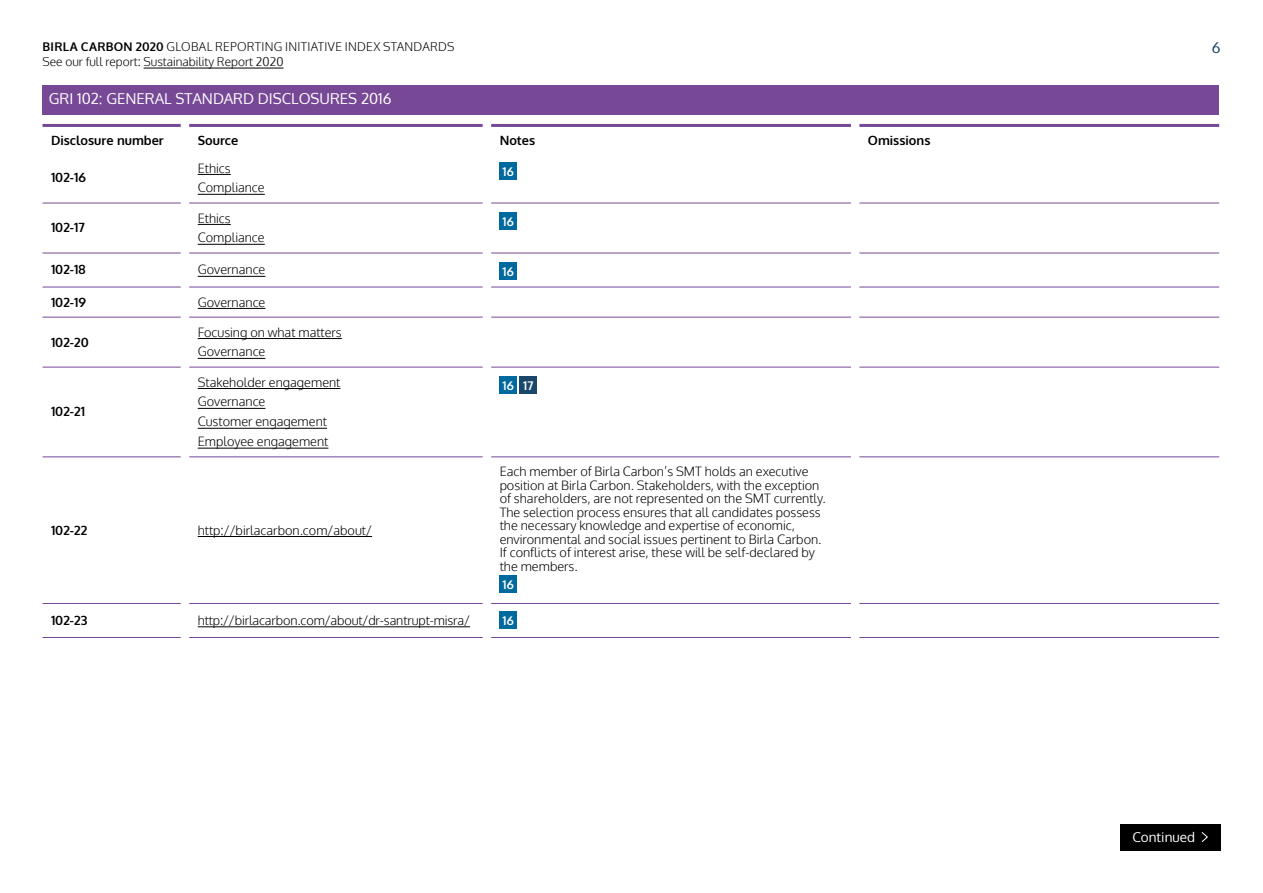
<style>
.page{position:relative;width:1263px;height:893px;background:#fff}
.page>*{position:absolute;margin:0;border:0;box-sizing:border-box;transform-origin:0 0}
.t1{font:15px "Oxygen";color:#fff}
.t2{font:15px "Oxygen";color:#1a486a}
.t3{font:13.5px "Oxygen";color:#fff}
.t4{font:300 12.75px/13.5px "Oxygen";color:#000}
.t5{font:700 12.75px "Oxygen";color:#000}
.t6{font:300 12px/15px "Oxygen";color:#000}
.t7{font:700 12px "Oxygen";letter-spacing:.02em;color:#fff}
.s1{font-weight:700}
</style>
<div class="page">
<hr style="left:144px;top:68px;width:139px;height:1px;background:#000">
<div style="left:43px;top:85px;width:1176px;height:30px;background:#774896"></div>
<svg style="left:43px;top:162px;width:1176px;height:467px"></svg>
<hr style="left:43px;top:203px;width:138px;height:1px;background:#774896">
<hr style="left:189px;top:203px;width:294px;height:1px;background:#774896">
<hr style="left:491px;top:203px;width:360px;height:1px;background:#774896">
<hr style="left:859px;top:203px;width:360px;height:1px;background:#774896">
<hr style="left:43px;top:253px;width:138px;height:1px;background:#774896">
<hr style="left:189px;top:253px;width:294px;height:1px;background:#774896">
<hr style="left:491px;top:253px;width:360px;height:1px;background:#774896">
<hr style="left:859px;top:253px;width:360px;height:1px;background:#774896">
<hr style="left:43px;top:287px;width:138px;height:1px;background:#774896">
<hr style="left:189px;top:287px;width:294px;height:1px;background:#774896">
<hr style="left:491px;top:287px;width:360px;height:1px;background:#774896">
<hr style="left:859px;top:287px;width:360px;height:1px;background:#774896">
<hr style="left:43px;top:317px;width:138px;height:1px;background:#774896">
<hr style="left:189px;top:317px;width:294px;height:1px;background:#774896">
<hr style="left:491px;top:317px;width:360px;height:1px;background:#774896">
<hr style="left:859px;top:317px;width:360px;height:1px;background:#774896">
<hr style="left:43px;top:367px;width:138px;height:1px;background:#774896">
<hr style="left:189px;top:367px;width:294px;height:1px;background:#774896">
<hr style="left:491px;top:367px;width:360px;height:1px;background:#774896">
<hr style="left:859px;top:367px;width:360px;height:1px;background:#774896">
<hr style="left:43px;top:456px;width:138px;height:1px;background:#774896">
<hr style="left:189px;top:456px;width:294px;height:1px;background:#774896">
<hr style="left:491px;top:456px;width:360px;height:1px;background:#774896">
<hr style="left:859px;top:456px;width:360px;height:1px;background:#774896">
<hr style="left:43px;top:603px;width:138px;height:1px;background:#774896">
<hr style="left:189px;top:603px;width:294px;height:1px;background:#774896">
<hr style="left:491px;top:603px;width:360px;height:1px;background:#774896">
<hr style="left:859px;top:603px;width:360px;height:1px;background:#774896">
<hr style="left:43px;top:637px;width:138px;height:1px;background:#774896">
<hr style="left:189px;top:637px;width:294px;height:1px;background:#774896">
<hr style="left:491px;top:637px;width:360px;height:1px;background:#774896">
<hr style="left:859px;top:637px;width:360px;height:1px;background:#774896">
<hr style="left:43px;top:124px;width:138px;height:3px;background:#774896">
<hr style="left:189px;top:124px;width:294px;height:3px;background:#774896">
<hr style="left:491px;top:124px;width:360px;height:3px;background:#774896">
<hr style="left:859px;top:124px;width:360px;height:3px;background:#774896">
<hr style="left:198px;top:174px;width:33px;height:1px;background:#000">
<hr style="left:198px;top:194px;width:67px;height:1px;background:#000">
<div style="left:500px;top:162px;width:17px;height:17px;background:#00699e"></div>
<hr style="left:198px;top:224px;width:33px;height:1px;background:#000">
<hr style="left:198px;top:244px;width:67px;height:1px;background:#000">
<div style="left:500px;top:212px;width:17px;height:17px;background:#00699e"></div>
<hr style="left:198px;top:276px;width:67px;height:1px;background:#000">
<div style="left:500px;top:262px;width:17px;height:17px;background:#00699e"></div>
<hr style="left:198px;top:308px;width:67px;height:1px;background:#000">
<hr style="left:198px;top:338px;width:144px;height:1px;background:#000">
<hr style="left:198px;top:358px;width:67px;height:1px;background:#000">
<hr style="left:198px;top:388px;width:142px;height:1px;background:#000">
<hr style="left:198px;top:408px;width:67px;height:1px;background:#000">
<hr style="left:198px;top:428px;width:129px;height:1px;background:#000">
<hr style="left:198px;top:448px;width:130px;height:1px;background:#000">
<div style="left:500px;top:376px;width:17px;height:17px;background:#00699e"></div>
<div style="left:520px;top:376px;width:17px;height:17px;background:#1a486a"></div>
<hr style="left:198px;top:536px;width:174px;height:1px;background:#000">
<div style="left:500px;top:576px;width:17px;height:17px;background:#00699e"></div>
<hr style="left:198px;top:626px;width:272px;height:1px;background:#000">
<div style="left:500px;top:611px;width:17px;height:17px;background:#00699e"></div>
<div style="left:1119px;top:824px;width:101px;height:26px;background:#000"></div>
<svg style="left:1201px;top:832px;width:7px;height:10px"></svg>
<p class="t6" style="left:43px;top:40px;width:413px"><span class="s1">BIRLA CARBON 2020</span> GLOBAL REPORTING INITIATIVE INDEX STANDARDS<br>See our full report: Sustainability Report 2020</p>
<p class="t2" style="left:1212px;top:38px;width:10px">6</p>
<p class="t1" style="left:49px;top:89px;width:344px">GRI 102: GENERAL STANDARD DISCLOSURES 2016</p>
<p class="t5" style="left:51px;top:132px;width:114px">Disclosure number</p>
<p class="t5" style="left:198px;top:132px;width:42px">Source</p>
<p class="t5" style="left:500px;top:132px;width:37px">Notes</p>
<p class="t5" style="left:868px;top:132px;width:64px">Omissions</p>
<p class="t5" style="left:51px;top:170px;width:36px">102-16</p>
<p class="t4" style="left:198px;top:158px;width:69px;line-height:20px">Ethics<br>Compliance</p>
<p class="t7" style="left:502px;top:164px;width:13px">16</p>
<p class="t5" style="left:51px;top:220px;width:35px">102-17</p>
<p class="t4" style="left:198px;top:208px;width:69px;line-height:20px">Ethics<br>Compliance</p>
<p class="t7" style="left:502px;top:214px;width:13px">16</p>
<p class="t5" style="left:51px;top:262px;width:36px">102-18</p>
<p class="t4" style="left:198px;top:263px;width:69px">Governance</p>
<p class="t7" style="left:502px;top:264px;width:13px">16</p>
<p class="t5" style="left:51px;top:294px;width:36px">102-19</p>
<p class="t4" style="left:198px;top:296px;width:69px">Governance</p>
<p class="t5" style="left:51px;top:334px;width:39px">102-20</p>
<p class="t4" style="left:198px;top:322px;width:146px;line-height:20px">Focusing on what matters<br>Governance</p>
<p class="t5" style="left:51px;top:404px;width:35px">102-21</p>
<p class="t4" style="left:198px;top:372px;width:144px;line-height:20px">Stakeholder engagement<br>Governance<br>Customer engagement<br>Employee engagement</p>
<p class="t7" style="left:502px;top:378px;width:33px">16 17</p>
<p class="t5" style="left:51px;top:522px;width:38px">102-22</p>
<p class="t4" style="left:198px;top:524px;width:176px">http://birlacarbon.com/about/</p>
<p class="t4" style="left:500px;top:465px;width:328px">Each member of Birla Carbon’s SMT holds an executive position at Birla Carbon. Stakeholders, with the exception of shareholders, are not represented on the SMT currently.<br>The selection process ensures that all candidates possess the necessary knowledge and expertise of economic, environmental and social issues pertinent to Birla Carbon.<br>If conflicts of interest arise, these will be self-declared by the members.</p>
<p class="t7" style="left:502px;top:577px;width:13px">16</p>
<p class="t5" style="left:51px;top:612px;width:38px">102-23</p>
<p class="t4" style="left:198px;top:614px;width:274px">http://birlacarbon.com/about/dr-santrupt-misra/</p>
<p class="t7" style="left:502px;top:613px;width:13px">16</p>
<p class="t3" style="left:1132px;top:828px;width:64px">Continued</p>
</div>
